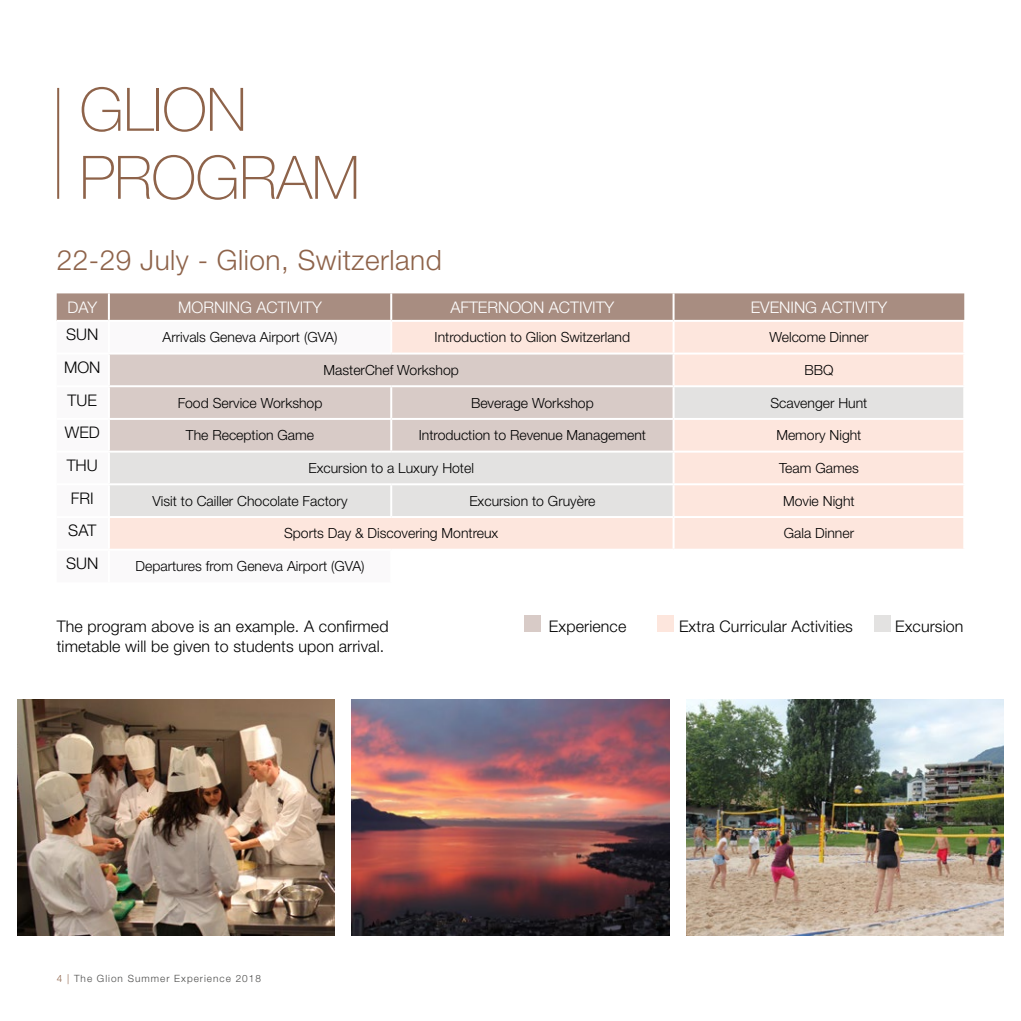
<style>
.page{position:relative;width:1021px;height:1021px;background:#fff}
.page>*{position:absolute;margin:0;border:0;box-sizing:border-box;transform-origin:0 0}
.t1{font:100 60px/68px "Helvetica Neue LT Pro";letter-spacing:-.01em;color:#8e634a}
.t2{font:300 28px "Helvetica Neue LT Pro";letter-spacing:.02em;color:#8e634a}
.t3{font:300 16px "Helvetica Neue LT Pro";letter-spacing:.01em;color:#000}
.t4{font:300 16px "Helvetica Neue LT Pro";color:#fff}
.t5{font:300 14px "Helvetica Neue LT Pro";color:#000}
.t6{font:300 10px "Helvetica Neue LT Pro";letter-spacing:.1em;color:#4a4a49}
.s1{color:#8e634a}
</style>
<div class="page">
<img style="left:17px;top:700px;width:317px;height:235px">
<img style="left:686px;top:700px;width:317px;height:235px">
<img style="left:352px;top:700px;width:317px;height:235px">
<hr style="left:57px;top:88px;width:2px;height:111px;background:#8e634a">
<svg style="left:57px;top:293px;width:907px;height:27px;background:#a98f83"></svg>
<svg style="left:110px;top:322px;width:853px;height:226px;background:#fce8e1"></svg>
<div style="left:110px;top:354px;width:562px;height:31px;background:#d8cbc7"></div>
<svg style="left:110px;top:387px;width:853px;height:129px;background:#e6dbd7"></svg>
<hr style="left:108px;top:293px;width:2px;height:27px;background:#fff">
<hr style="left:390px;top:293px;width:2px;height:27px;background:#fff">
<hr style="left:672px;top:293px;width:2px;height:27px;background:#fff">
<hr style="left:390px;top:322px;width:2px;height:30px;background:#fff">
<hr style="left:109px;top:352px;width:282px;height:2px;background:#fff">
<hr style="left:109px;top:385px;width:282px;height:2px;background:#fff">
<hr style="left:109px;top:418px;width:282px;height:2px;background:#fff">
<hr style="left:391px;top:352px;width:282px;height:2px;background:#fff">
<hr style="left:673px;top:450px;width:292px;height:2px;background:#fff">
<hr style="left:673px;top:483px;width:292px;height:2px;background:#fff">
<hr style="left:673px;top:516px;width:292px;height:2px;background:#fff">
<hr style="left:672px;top:322px;width:2px;height:30px;background:#fff">
<hr style="left:673px;top:352px;width:292px;height:2px;background:#fff">
<hr style="left:672px;top:354px;width:2px;height:31px;background:#fff">
<hr style="left:673px;top:385px;width:292px;height:2px;background:#fff">
<hr style="left:673px;top:418px;width:292px;height:2px;background:#fff">
<hr style="left:391px;top:385px;width:282px;height:2px;background:#fff">
<hr style="left:390px;top:387px;width:2px;height:31px;background:#fff">
<hr style="left:672px;top:387px;width:2px;height:31px;background:#fff">
<hr style="left:391px;top:418px;width:282px;height:2px;background:#fff">
<hr style="left:390px;top:420px;width:2px;height:30px;background:#fff">
<hr style="left:672px;top:420px;width:2px;height:30px;background:#fff">
<hr style="left:109px;top:450px;width:282px;height:2px;background:#fff">
<hr style="left:391px;top:450px;width:282px;height:2px;background:#fff">
<hr style="left:672px;top:452px;width:2px;height:31px;background:#fff">
<hr style="left:109px;top:483px;width:282px;height:2px;background:#fff">
<hr style="left:391px;top:483px;width:282px;height:2px;background:#fff">
<hr style="left:390px;top:485px;width:2px;height:31px;background:#fff">
<hr style="left:672px;top:485px;width:2px;height:31px;background:#fff">
<hr style="left:109px;top:516px;width:282px;height:2px;background:#fff">
<hr style="left:391px;top:516px;width:282px;height:2px;background:#fff">
<hr style="left:672px;top:518px;width:2px;height:30px;background:#fff">
<div style="left:524px;top:615px;width:16px;height:16px;background:#d8cbc7"></div>
<div style="left:657px;top:615px;width:16px;height:16px;background:#fde6dd"></div>
<div style="left:874px;top:615px;width:16px;height:16px;background:#e3e2e1"></div>
<h1 class="t1" style="left:79px;top:75px;width:282px">GLION<br>PROGRAM</h1>
<h2 class="t2" style="left:57px;top:243px;width:386px">22-29 July - Glion, Switzerland</h2>
<p class="t4" style="left:67px;top:297px;width:31px">DAY</p>
<p class="t4" style="left:178px;top:297px;width:145px">MORNING ACTIVITY</p>
<p class="t4" style="left:450px;top:297px;width:165px">AFTERNOON ACTIVITY</p>
<p class="t4" style="left:750px;top:297px;width:138px">EVENING ACTIVITY</p>
<p class="t3" style="left:66px;top:325px;width:34px">SUN</p>
<p class="t5" style="left:163px;top:329px;width:176px">Arrivals Geneva Airport (GVA)</p>
<p class="t5" style="left:434px;top:329px;width:197px">Introduction to Glion Switzerland</p>
<p class="t5" style="left:769px;top:329px;width:101px">Welcome Dinner</p>
<p class="t3" style="left:64px;top:357px;width:38px">MON</p>
<p class="t5" style="left:323px;top:361px;width:137px">MasterChef Workshop</p>
<p class="t5" style="left:804px;top:361px;width:31px">BBQ</p>
<p class="t3" style="left:68px;top:390px;width:31px">TUE</p>
<p class="t5" style="left:178px;top:394px;width:146px">Food Service Workshop</p>
<p class="t5" style="left:471px;top:394px;width:124px">Beverage Workshop</p>
<p class="t5" style="left:770px;top:394px;width:99px">Scavenger Hunt</p>
<p class="t3" style="left:65px;top:423px;width:36px">WED</p>
<p class="t5" style="left:186px;top:427px;width:130px">The Reception Game</p>
<p class="t5" style="left:419px;top:427px;width:229px">Introduction to Revenue Management</p>
<p class="t5" style="left:776px;top:427px;width:87px">Memory Night</p>
<p class="t3" style="left:67px;top:455px;width:33px">THU</p>
<p class="t5" style="left:308px;top:459px;width:167px">Excursion to a Luxury Hotel</p>
<p class="t5" style="left:779px;top:459px;width:81px">Team Games</p>
<p class="t3" style="left:71px;top:488px;width:24px">FRI</p>
<p class="t5" style="left:153px;top:492px;width:196px">Visit to Cailler Chocolate Factory</p>
<p class="t5" style="left:469px;top:492px;width:128px">Excursion to Gruyère</p>
<p class="t5" style="left:783px;top:492px;width:73px">Movie Night</p>
<p class="t3" style="left:68px;top:521px;width:29px">SAT</p>
<p class="t5" style="left:284px;top:525px;width:216px">Sports Day &amp; Discovering Montreux</p>
<p class="t5" style="left:783px;top:525px;width:72px">Gala Dinner</p>
<p class="t3" style="left:66px;top:553px;width:34px">SUN</p>
<p class="t5" style="left:135px;top:557px;width:231px">Departures from Geneva Airport (GVA)</p>
<p class="t3" style="left:57px;top:616px;width:333px">The program above is an example. A confirmed</p>
<p class="t3" style="left:549px;top:616px;width:79px">Experience</p>
<p class="t3" style="left:679px;top:616px;width:175px">Extra Curricular Activities</p>
<p class="t3" style="left:895px;top:616px;width:70px">Excursion</p>
<p class="t3" style="left:57px;top:636px;width:329px">timetable will be given to students upon arrival.</p>
<p class="t6" style="left:57px;top:972px;width:206px"><span class="s1">4 |</span> The Glion Summer Experience 2018</p>
</div>
